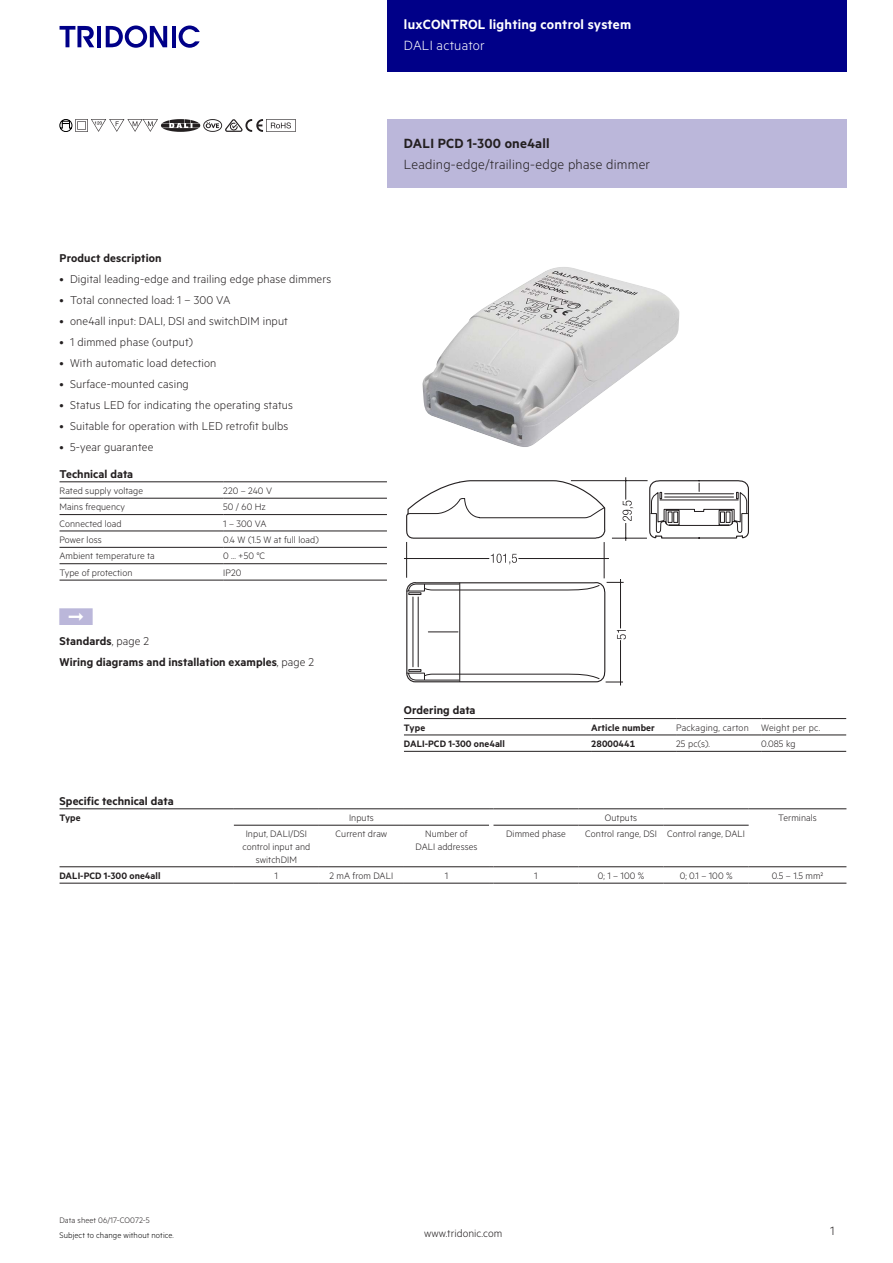
<style>
.page{position:relative;width:893px;height:1263px;background:#fff}
.page>*{position:absolute;margin:0;border:0;box-sizing:border-box;transform-origin:0 0}
.t1{font:15px "Tridonic Metric Print Light";letter-spacing:.015em;color:#231f20}
.t2{font:15px "Tridonic Metric Print Semi";letter-spacing:.015em;color:#fff}
.t3{font:15px "Tridonic Metric Print Semi";letter-spacing:.015em;color:#231f20}
.t4{font:15px "Tridonic Metric Print Light";letter-spacing:.015em;color:#fff}
.t5{font:13.5px "Tridonic Metric Print Light";color:#231f20}
.t6{font:12.75px "Tridonic Metric Print Light";letter-spacing:.01em;color:#231f20}
.t7{font:12.75px/21.3px "Tridonic Metric Print Semi";letter-spacing:.005em;color:#231f20}
.t8{font:12px "Tridonic Metric Print Light";letter-spacing:.005em;color:#231f20}
.t9{font:10.5px/12.6px "Tridonic Metric Print Light";letter-spacing:.005em;color:#231f20;text-align:center}
.t10{font:10.5px "Tridonic Metric Print Semi";letter-spacing:.005em;color:#231f20}
.t11{font:9px "Tridonic Metric Print Light";letter-spacing:.01em;color:#000}
.t12{font:9px "Tridonic Metric Print Light";letter-spacing:.005em;color:#231f20}
.s1{font-family:"Tridonic Metric Print Light"}
</style>
<div class="page">
<div style="left:387px;top:0;width:459px;height:72px;background:#008"></div>
<hr style="left:97px;top:26px;width:4px;height:21px;background:#008">
<svg style="left:106px;top:26px;width:61px;height:22px"></svg>
<hr style="left:172px;top:26px;width:3px;height:21px;background:#008">
<svg style="left:179px;top:26px;width:21px;height:22px"></svg>
<svg style="left:60px;top:26px;width:34px;height:21px"></svg>
<svg style="left:60px;top:119px;width:236px;height:13px"></svg>
<hr style="left:60px;top:481px;width:163px;height:1px;background:#231f20">
<hr style="left:223px;top:481px;width:164px;height:1px;background:#231f20">
<hr style="left:60px;top:498px;width:163px;height:1px;background:#231f20">
<hr style="left:223px;top:498px;width:164px;height:1px;background:#231f20">
<hr style="left:60px;top:514px;width:163px;height:1px;background:#231f20">
<hr style="left:223px;top:514px;width:164px;height:1px;background:#231f20">
<hr style="left:60px;top:531px;width:163px;height:1px;background:#231f20">
<hr style="left:223px;top:531px;width:164px;height:1px;background:#231f20">
<hr style="left:60px;top:547px;width:163px;height:1px;background:#231f20">
<hr style="left:223px;top:547px;width:164px;height:1px;background:#231f20">
<hr style="left:60px;top:563px;width:163px;height:1px;background:#231f20">
<hr style="left:60px;top:580px;width:163px;height:1px;background:#231f20">
<hr style="left:223px;top:563px;width:164px;height:1px;background:#231f20">
<hr style="left:223px;top:580px;width:164px;height:1px;background:#231f20">
<div style="left:387px;top:119px;width:459px;height:68px;background:#bbb7da"></div>
<img style="left:422px;top:267px;width:257px;height:180px">
<svg style="left:653px;top:480px;width:96px;height:55px"></svg>
<hr style="left:620px;top:640px;width:1px;height:45px;background:#231f20">
<hr style="left:571px;top:480px;width:77px;height:1px;background:#231f20">
<hr style="left:404px;top:558px;width:85px;height:1px;background:#231f20">
<svg style="left:458px;top:480px;width:148px;height:2px"></svg>
<svg style="left:406px;top:482px;width:342px;height:99px"></svg>
<svg style="left:491px;top:554px;width:26px;height:10px"></svg>
<svg style="left:406px;top:581px;width:220px;height:102px"></svg>
<svg style="left:623px;top:477px;width:10px;height:64px"></svg>
<svg style="left:404px;top:735px;width:442px;height:16px"></svg>
<hr style="left:404px;top:734px;width:187px;height:1px;background:#231f20">
<hr style="left:591px;top:734px;width:85px;height:1px;background:#231f20">
<hr style="left:676px;top:734px;width:85px;height:1px;background:#231f20">
<hr style="left:761px;top:734px;width:85px;height:1px;background:#231f20">
<hr style="left:404px;top:718px;width:187px;height:1px;background:#231f20">
<hr style="left:591px;top:718px;width:85px;height:1px;background:#231f20">
<hr style="left:676px;top:718px;width:85px;height:1px;background:#231f20">
<hr style="left:761px;top:718px;width:85px;height:1px;background:#231f20">
<hr style="left:404px;top:751px;width:187px;height:1px;background:#231f20">
<hr style="left:591px;top:751px;width:85px;height:1px;background:#231f20">
<hr style="left:676px;top:751px;width:85px;height:1px;background:#231f20">
<hr style="left:761px;top:751px;width:85px;height:1px;background:#231f20">
<hr style="left:60px;top:866px;width:174px;height:1px;background:#231f20">
<hr style="left:749px;top:866px;width:97px;height:1px;background:#231f20">
<hr style="left:60px;top:808px;width:174px;height:1px;background:#231f20">
<hr style="left:234px;top:808px;width:85px;height:1px;background:#231f20">
<hr style="left:319px;top:808px;width:85px;height:1px;background:#231f20">
<hr style="left:404px;top:808px;width:85px;height:1px;background:#231f20">
<hr style="left:493px;top:808px;width:86px;height:1px;background:#231f20">
<hr style="left:579px;top:808px;width:85px;height:1px;background:#231f20">
<hr style="left:664px;top:808px;width:85px;height:1px;background:#231f20">
<hr style="left:749px;top:808px;width:97px;height:1px;background:#231f20">
<hr style="left:234px;top:825px;width:85px;height:1px;background:#231f20">
<hr style="left:234px;top:866px;width:85px;height:1px;background:#231f20">
<hr style="left:319px;top:825px;width:85px;height:1px;background:#231f20">
<hr style="left:319px;top:866px;width:85px;height:1px;background:#231f20">
<hr style="left:404px;top:825px;width:85px;height:1px;background:#231f20">
<hr style="left:404px;top:866px;width:85px;height:1px;background:#231f20">
<hr style="left:493px;top:825px;width:86px;height:1px;background:#231f20">
<hr style="left:493px;top:866px;width:86px;height:1px;background:#231f20">
<hr style="left:579px;top:825px;width:85px;height:1px;background:#231f20">
<hr style="left:579px;top:866px;width:85px;height:1px;background:#231f20">
<hr style="left:664px;top:825px;width:85px;height:1px;background:#231f20">
<hr style="left:664px;top:866px;width:85px;height:1px;background:#231f20">
<hr style="left:60px;top:883px;width:174px;height:1px;background:#231f20">
<hr style="left:234px;top:883px;width:85px;height:1px;background:#231f20">
<hr style="left:319px;top:883px;width:85px;height:1px;background:#231f20">
<hr style="left:404px;top:883px;width:85px;height:1px;background:#231f20">
<hr style="left:493px;top:883px;width:86px;height:1px;background:#231f20">
<hr style="left:579px;top:883px;width:85px;height:1px;background:#231f20">
<hr style="left:664px;top:883px;width:85px;height:1px;background:#231f20">
<hr style="left:749px;top:883px;width:97px;height:1px;background:#231f20">
<h1 class="t2" style="left:404px;top:15px;width:229px">luxCONTROL lighting control system</h1>
<h1 class="t4" style="left:404px;top:37px;width:82px">DALI actuator</h1>
<p class="t7" style="left:60px;top:247px;width:104px">Product description</p>
<p class="t6" style="left:60px;top:271px;width:273px">• Digital leading-edge and trailing edge phase dimmers</p>
<p class="t6" style="left:60px;top:292px;width:173px">• Total connected load: 1 – 300 VA</p>
<p class="t6" style="left:60px;top:313px;width:230px">• one4all input: DALI, DSI and switchDIM input</p>
<p class="t6" style="left:60px;top:334px;width:135px">• 1 dimmed phase (output)</p>
<p class="t6" style="left:60px;top:355px;width:158px">• With automatic load detection</p>
<p class="t6" style="left:60px;top:376px;width:131px">• Surface-mounted casing</p>
<p class="t6" style="left:60px;top:397px;width:235px">• Status LED for indicating the operating status</p>
<p class="t6" style="left:60px;top:418px;width:230px">• Suitable for operation with LED retrofit bulbs</p>
<p class="t6" style="left:60px;top:439px;width:95px">• 5-year guarantee</p>
<p class="t7" style="left:60px;top:463px;width:75px">Technical data</p>
<p class="t9" style="left:60px;top:484px;width:85px">Rated supply voltage</p>
<p class="t9" style="left:223px;top:484px;width:50px">220 – 240 V</p>
<p class="t9" style="left:60px;top:500px;width:67px">Mains frequency</p>
<p class="t9" style="left:223px;top:500px;width:44px">50 / 60 Hz</p>
<p class="t9" style="left:60px;top:517px;width:64px">Connected load</p>
<p class="t9" style="left:223px;top:517px;width:45px">1 – 300 VA</p>
<p class="t9" style="left:60px;top:533px;width:44px">Power loss</p>
<p class="t9" style="left:223px;top:533px;width:97px">0.4 W (1.5 W at full load)</p>
<p class="t9" style="left:60px;top:549px;width:97px">Ambient temperature ta</p>
<p class="t9" style="left:223px;top:549px;width:43px">0 ... +50 °C</p>
<p class="t9" style="left:60px;top:566px;width:74px">Type of protection</p>
<p class="t9" style="left:223px;top:566px;width:20px">IP20</p>
<p class="t7" style="left:60px;top:630px;width:256px">Standards<span class="s1">, page 2<br></span>Wiring diagrams and installation examples<span class="s1">, page 2</span></p>
<h1 class="t3" style="left:404px;top:134px;width:147px">DALI PCD 1-300 one4all</h1>
<h1 class="t1" style="left:404px;top:156px;width:248px">Leading-edge/trailing-edge phase dimmer</h1>
<p class="t7" style="left:404px;top:699px;width:73px">Ordering data</p>
<p class="t10" style="left:404px;top:721px;width:23px">Type</p>
<p class="t10" style="left:591px;top:721px;width:65px">Article number</p>
<p class="t9" style="left:676px;top:721px;width:146px">Packaging, carton Weight per pc.</p>
<p class="t10" style="left:404px;top:737px;width:102px">DALI-PCD 1-300 one4all</p>
<p class="t10" style="left:591px;top:737px;width:46px">28000441</p>
<p class="t9" style="left:676px;top:737px;width:35px">25 pc(s).</p>
<p class="t9" style="left:761px;top:737px;width:36px">0.085 kg</p>
<p class="t7" style="left:60px;top:789px;width:116px">Specific technical data</p>
<p class="t10" style="left:60px;top:811px;width:23px">Type</p>
<p class="t9" style="left:349px;top:811px;width:26px">Inputs</p>
<p class="t9" style="left:605px;top:811px;width:34px">Outputs</p>
<p class="t9" style="left:778px;top:811px;width:40px">Terminals</p>
<p class="t9" style="left:242px;top:827px;width:69px">Input, DALI/DSI control input and switchDIM</p>
<p class="t9" style="left:336px;top:827px;width:53px">Current draw</p>
<p class="t9" style="left:415px;top:827px;width:64px">Number of<br>DALI addresses</p>
<p class="t9" style="left:506px;top:827px;width:61px">Dimmed phase</p>
<p class="t9" style="left:585px;top:827px;width:161px">Control range, DSI Control range, DALI</p>
<p class="t10" style="left:60px;top:869px;width:102px">DALI-PCD 1-300 one4all</p>
<p class="t9" style="left:275px;top:869px;width:5px">1</p>
<p class="t9" style="left:330px;top:869px;width:65px">2 mA from DALI</p>
<p class="t9" style="left:445px;top:869px;width:5px">1</p>
<p class="t9" style="left:534px;top:869px;width:5px">1</p>
<p class="t9" style="left:598px;top:869px;width:48px">0; 1 – 100 %</p>
<p class="t9" style="left:680px;top:869px;width:54px">0; 0.1 – 100 %</p>
<p class="t9" style="left:772px;top:869px;width:53px">0.5 – 1.5 mm²</p>
<p class="t12" style="left:60px;top:1215px;width:92px">Data sheet 06/17-CO072-5</p>
<p class="t11" style="left:60px;top:1229px;width:116px">Subject to change without notice.</p>
<p class="t8" style="left:424px;top:1227px;width:80px">www.tridonic.com</p>
<p class="t5" style="left:830px;top:1223px;width:6px">1</p>
</div>
